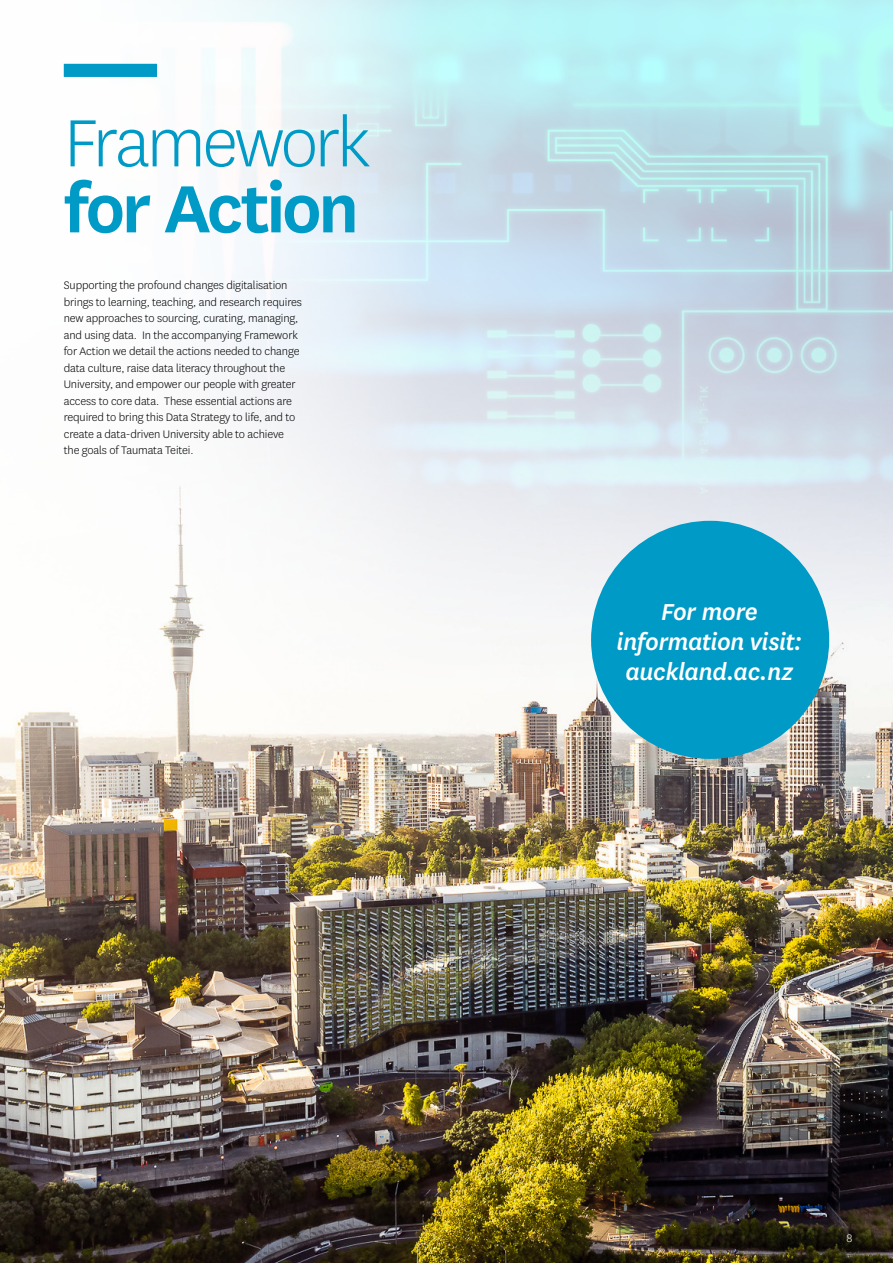
<style>
.page{position:relative;width:893px;height:1263px;background:#fff}
.page>*{position:absolute;margin:0;border:0;box-sizing:border-box;transform-origin:0 0}
.t1{font:300 78px "National";letter-spacing:-.045em;color:#009ac7}
.t2{font:600 78px "National";letter-spacing:-.045em;color:#009ac7}
.t3{font:italic 500 27px/30px "National";letter-spacing:-.02em;color:#fff;text-align:center}
.t4{font:300 12.75px/16.5px "National";letter-spacing:-.01em;color:#000}
.t5{font:300 12.75px "National";color:#fff}
</style>
<div class="page">
<img style="left:0;top:963px;width:893px;height:300px">
<img style="left:0;top:0;width:893px;height:963px">
<div style="left:64px;top:64px;width:93px;height:13px;background:#009ac7"></div>
<div style="left:591px;top:521px;width:238px;height:238px;background:#009ac7;border-radius:50%"></div>
<h1 class="t1" style="left:64px;top:94px;width:308px">Framework</h1>
<h1 class="t2" style="left:64px;top:154px;width:297px">for Action</h1>
<p class="t4" style="left:64px;top:277px;width:240px">Supporting the profound changes digitalisation brings to learning, teaching, and research requires new approaches to sourcing, curating, managing, and using data. In the accompanying Framework for Action we detail the actions needed to change data culture, raise data literacy throughout the University, and empower our people with greater access to core data. These essential actions are required to bring this Data Strategy to life, and to create a data-driven University able to achieve the goals of Taumata Teitei.</p>
<h2 class="t3" style="left:617px;top:595px;width:187px">For more information visit: auckland.ac.nz</h2>
<p class="t5" style="left:846px;top:1230px;width:9px">8</p>
</div>
